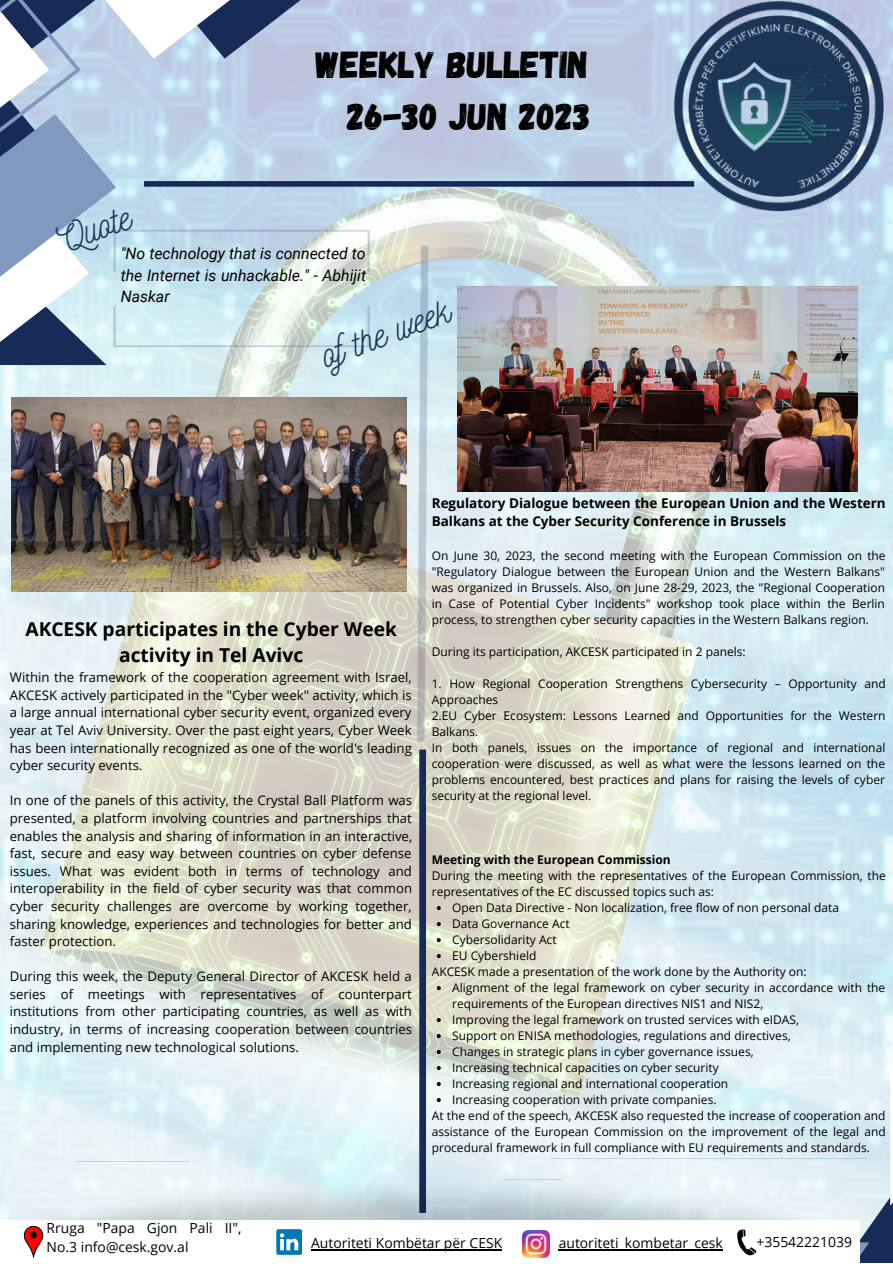
<style>
.page{position:relative;width:893px;height:1264px;background:#fff}
.page>*{position:absolute;margin:0;border:0;box-sizing:border-box;transform-origin:0 0}
.t1{font:37.5px/51.8px "Gagalin";color:#000;text-align:right}
.t2{font:36.9px "Nickainley";color:#1d3557}
.t3{font:700 19.2px/26.4px "Open Sans";color:#000;text-align:center}
.t4{font:italic 15.75px/21.3px "Roboto";color:#000;text-align:justify}
.t5{font:13.95px/19px "Open Sans";color:#000}
.t6{font:700 13.5px/18px "Open Sans";color:#000}
.t7{font:13.2px/17.5px "Open Sans";color:#000;text-align:justify}
.t8{font:12px/16px "Open Sans";color:#000}
.t9{font:700 12px "Open Sans";color:#000}
</style>
<div class="page">
<img style="left:0;top:0;width:892px;height:1136px">
<div style="left:419px;top:749px;width:7px;height:463px;background:#162b58"></div>
<img style="left:673px;top:0;width:210px;height:211px">
<svg style="left:618px;top:1021px;width:110px;height:112px;background:#e1eff5"></svg>
<svg style="left:728px;top:937px;width:164px;height:196px;background:#dbeef5"></svg>
<svg style="left:0;top:277px;width:356px;height:88px"></svg>
<svg style="left:0;top:277px;width:285px;height:65px"></svg>
<svg style="left:0;top:0;width:370px;height:277px;background:#b4c7dc"></svg>
<svg style="left:113px;top:305px;width:257px;height:42px;background:#d3e7ea"></svg>
<svg style="left:417px;top:246px;width:11px;height:495px;background:#beccd0"></svg>
<img style="left:0;top:1136px;width:578px;height:84px">
<svg style="left:24px;top:1226px;width:19px;height:32px"></svg>
<img style="left:522px;top:1230px;width:27px;height:26px">
<hr style="left:311px;top:1249px;width:191px;height:1px;background:#000">
<svg style="left:276px;top:1229px;width:26px;height:25px"></svg>
<div style="left:144px;top:181px;width:550px;height:6px;background:#162b58"></div>
<svg style="left:578px;top:1133px;width:314px;height:129px"></svg>
<hr style="left:558px;top:1249px;width:164px;height:1px;background:#000">
<img style="left:12px;top:397px;width:394px;height:194px">
<img style="left:458px;top:287px;width:399px;height:204px">
<svg style="left:437px;top:906px;width:4px;height:4px"></svg>
<svg style="left:437px;top:922px;width:4px;height:4px"></svg>
<svg style="left:437px;top:938px;width:4px;height:4px"></svg>
<svg style="left:437px;top:954px;width:4px;height:4px"></svg>
<svg style="left:437px;top:986px;width:4px;height:4px"></svg>
<svg style="left:437px;top:1018px;width:4px;height:4px"></svg>
<svg style="left:437px;top:1034px;width:4px;height:4px"></svg>
<svg style="left:437px;top:1050px;width:4px;height:4px"></svg>
<svg style="left:437px;top:1066px;width:4px;height:4px"></svg>
<svg style="left:437px;top:1082px;width:4px;height:4px"></svg>
<svg style="left:437px;top:1098px;width:4px;height:4px"></svg>
<p class="t1" style="left:316px;top:37px;width:276px">WEEKLY BULLETIN<br>26-30 JUN 2023</p>
<p class="t2" style="left:51px;top:218px;width:76px;rotate:-20deg">Quote</p>
<p class="t4" style="left:121px;top:243px;width:247px">"No technology that is connected to the Internet is unhackable." - Abhijit Naskar</p>
<p class="t2" style="left:314px;top:333px;width:136px;rotate:-20deg">of the week</p>
<p class="t3" style="left:25px;top:615px;width:373px">AKCESK participates in the Cyber Week activity in Tel Avivc</p>
<p class="t7" style="left:10px;top:668px;width:403px">Within the framework of the cooperation agreement with Israel, AKCESK actively participated in the "Cyber week" activity, which is a large annual international cyber security event, organized every year at Tel Aviv University. Over the past eight years, Cyber Week has been internationally recognized as one of the world's leading cyber security events.</p>
<p class="t7" style="left:10px;top:791px;width:404px">In one of the panels of this activity, the Crystal Ball Platform was presented, a platform involving countries and partnerships that enables the analysis and sharing of information in an interactive, fast, secure and easy way between countries on cyber defense issues. What was evident both in terms of technology and interoperability in the field of cyber security was that common cyber security challenges are overcome by working together, sharing knowledge, experiences and technologies for better and faster protection.</p>
<p class="t7" style="left:10px;top:967px;width:404px">During this week, the Deputy General Director of AKCESK held a series of meetings with representatives of counterpart institutions from other participating countries, as well as with industry, in terms of increasing cooperation between countries and implementing new technological solutions.</p>
<p class="t6" style="left:432px;top:494px;width:455px">Regulatory Dialogue between the European Union and the Western<br>Balkans at the Cyber Security Conference in Brussels</p>
<p class="t8" style="left:432px;top:547px;width:455px;text-align:justify">On June 30, 2023, the second meeting with the European Commission on the "Regulatory Dialogue between the European Union and the Western Balkans" was organized in Brussels. Also, on June 28-29, 2023, the "Regional Cooperation in Case of Potential Cyber Incidents" workshop took place within the Berlin process, to strengthen cyber security capacities in the Western Balkans region.</p>
<p class="t8" style="left:432px;top:643px;width:315px">During its participation, AKCESK participated in 2 panels:</p>
<p class="t8" style="left:432px;top:675px;width:455px">1. How Regional Cooperation Strengthens Cybersecurity – Opportunity and<br>Approaches</p>
<p class="t8" style="left:432px;top:707px;width:455px">2.EU Cyber Ecosystem: Lessons Learned and Opportunities for the Western<br>Balkans.</p>
<p class="t8" style="left:432px;top:739px;width:455px;text-align:justify">In both panels, issues on the importance of regional and international cooperation were discussed, as well as what were the lessons learned on the problems encountered, best practices and plans for raising the levels of cyber security at the regional level.</p>
<p class="t9" style="left:432px;top:851px;width:240px">Meeting with the European Commission</p>
<p class="t8" style="left:432px;top:867px;width:455px">During the meeting with the representatives of the European Commission, the representatives of the EC discussed topics such as:</p>
<p class="t8" style="left:452px;top:899px;width:388px">Open Data Directive - Non localization, free flow of non personal data</p>
<p class="t8" style="left:452px;top:915px;width:119px">Data Governance Act</p>
<p class="t8" style="left:452px;top:931px;width:106px">Cybersolidarity Act</p>
<p class="t8" style="left:452px;top:947px;width:86px">EU Cybershield</p>
<p class="t8" style="left:452px;top:979px;width:434px">Alignment of the legal framework on cyber security in accordance with the requirements of the European directives NIS1 and NIS2,</p>
<p class="t8" style="left:452px;top:1011px;width:348px">Improving the legal framework on trusted services with eIDAS,</p>
<p class="t8" style="left:452px;top:1027px;width:340px">Support on ENISA methodologies, regulations and directives,</p>
<p class="t8" style="left:452px;top:1043px;width:303px">Changes in strategic plans in cyber governance issues,</p>
<p class="t8" style="left:452px;top:1059px;width:268px">Increasing technical capacities on cyber security</p>
<p class="t8" style="left:452px;top:1075px;width:278px">Increasing regional and international cooperation</p>
<p class="t8" style="left:452px;top:1091px;width:266px">Increasing cooperation with private companies.</p>
<p class="t8" style="left:432px;top:963px;width:376px">AKCESK made a presentation of the work done by the Authority on:</p>
<p class="t8" style="left:432px;top:1107px;width:455px;text-align:justify">At the end of the speech, AKCESK also requested the increase of cooperation and assistance of the European Commission on the improvement of the legal and procedural framework in full compliance with EU requirements and standards.</p>
<p class="t5" style="left:47px;top:1218px;width:196px">Rruga "Papa Gjon Pali II",<br>No.3 info@cesk.gov.al</p>
<p class="t5" style="left:311px;top:1232px;width:193px">Autoriteti Kombëtar për CESK</p>
<p class="t5" style="left:558px;top:1232px;width:166px">autoriteti_kombetar_cesk</p>
<p class="t5" style="left:756px;top:1231px;width:97px">+35542221039</p>
</div>
